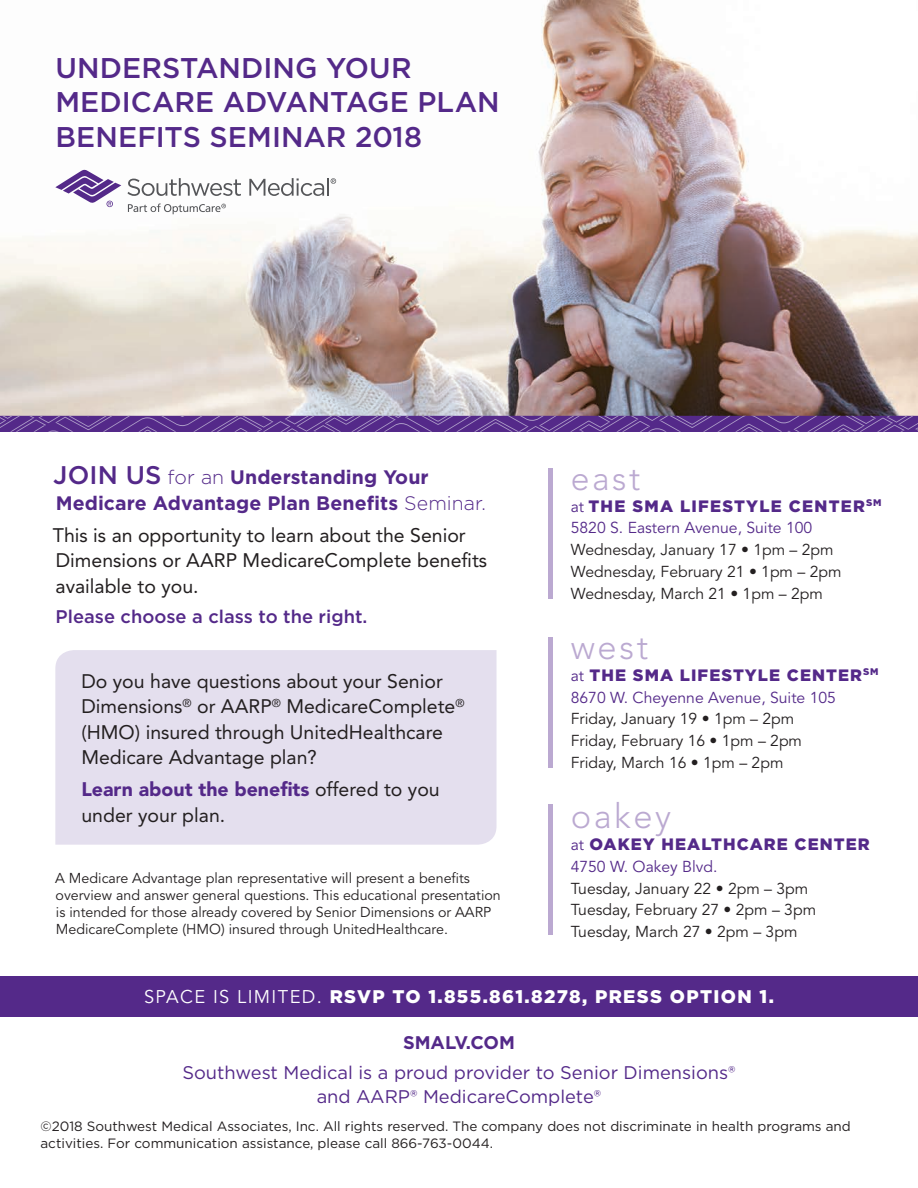
<style>
.page{position:relative;width:918px;height:1188px;background:#fff}
.page>*{position:absolute;margin:0;border:0;box-sizing:border-box;transform-origin:0 0}
.t1{font:300 34.5px "Avenir LT Std";letter-spacing:.075em;color:#bba9d1}
.t2{font:300 33.75px "Avenir LT Std";color:#bba9d1}
.t3{font:500 28.5px/34.5px "Gotham";color:#542989}
.t4{font:19.5px/25.5px "Avenir LT Std";color:#231f20}
.t5{font:700 19.5px/25.5px "Gotham";letter-spacing:.005em;color:#542989}
.t6{font:18.3px/23.2px "Gotham";color:#542989;text-align:center}
.t7{font:900 18.3px "Gotham";letter-spacing:.075em;color:#fff}
.t8{font:500 18.3px "Gotham";color:#542989}
.t9{font:700 18.3px "Gotham";color:#542989}
.t10{font:900 16.5px "Gotham";letter-spacing:.065em;color:#542989}
.t11{font:15.75px/21.8px "Avenir LT Std";color:#231f20}
.t12{font:15.75px "Avenir LT Std";color:#542989}
.t13{font:14.25px/17.1px "Avenir LT Std";color:#231f20}
.t14{font:13.5px/16.2px "Gotham";color:#231f20}
.s1{font-weight:500;font-size:25.5px}
.s2{font-weight:300}
.s3{font-weight:900;color:#542989}
.s4{font-family:"Avenir LT Std";font-weight:400;font-size:15.75px}
.s5{font-family:"Avenir LT Std";font-weight:400}
</style>
<div class="page">
<img style="left:0;top:0;width:918px;height:416px">
<svg style="left:127px;top:178px;width:114px;height:18px"></svg>
<svg style="left:55px;top:170px;width:66px;height:37px"></svg>
<svg style="left:128px;top:203px;width:98px;height:11px"></svg>
<svg style="left:249px;top:178px;width:87px;height:18px"></svg>
<div style="left:0;top:976px;width:918px;height:40px;background:#542989"></div>
<div style="left:55px;top:650px;width:442px;height:195px;background:#e4dfee"></div>
<svg style="left:0;top:416px;width:918px;height:16px"></svg>
<div style="left:548px;top:468px;width:5px;height:131px;background:#bba9d1"></div>
<hr style="left:548px;top:638px;width:4px;height:130px;background:#bba9d1">
<hr style="left:548px;top:805px;width:4px;height:130px;background:#bba9d1">
<h3 class="t3" style="left:55px;top:50px;width:446px">UNDERSTANDING YOUR<br>MEDICARE ADVANTAGE PLAN<br>BENEFITS SEMINAR 2018</h3>
<p class="t5" style="left:53px;top:464px;width:434px"><span class="s1">JOIN US</span> <span class="s2">for an</span> Understanding Your<br>Medicare Advantage Plan Benefits <span class="s2">Seminar.</span></p>
<p class="t4" style="left:53px;top:523px;width:436px">This is an opportunity to learn about the Senior<br>Dimensions or AARP MedicareComplete benefits available to you.</p>
<p class="t8" style="left:56px;top:604px;width:313px">Please choose a class to the right.</p>
<p class="t4" style="left:81px;top:668px;width:385px">Do you have questions about your Senior Dimensions<sup>®</sup> or AARP<sup>®</sup> MedicareComplete<sup>® </sup>(HMO) insured through UnitedHealthcare Medicare Advantage plan?</p>
<p class="t4" style="left:81px;top:777px;width:360px"><span class="s3">Learn about the benefits</span> offered to you under your plan.</p>
<p class="t13" style="left:55px;top:870px;width:447px">A Medicare Advantage plan representative will present a benefits overview and answer general questions. This educational presentation is intended for those already covered by Senior Dimensions or AARP MedicareComplete (HMO) insured through UnitedHealthcare.</p>
<h2 class="t2" style="left:571px;top:458px;width:71px">east</h2>
<p class="t10" style="left:571px;top:494px;width:312px"><span class="s4">at</span> THE SMA LIFESTYLE CENTER<sup>SM</sup></p>
<p class="t12" style="left:571px;top:519px;width:243px">5820 S. Eastern Avenue, Suite 100</p>
<p class="t11" style="left:571px;top:539px;width:272px">Wednesday, January 17 • 1pm – 2pm<br>Wednesday, February 21 • 1pm – 2pm<br>Wednesday, March 21 • 1pm – 2pm</p>
<h1 class="t1" style="left:571px;top:627px;width:79px">west</h1>
<p class="t10" style="left:571px;top:664px;width:309px"><span class="s4">at</span> THE SMA LIFESTYLE CENTER<sup>SM</sup></p>
<p class="t12" style="left:571px;top:688px;width:267px">8670 W. Cheyenne Avenue, Suite 105</p>
<p class="t11" style="left:571px;top:709px;width:233px">Friday, January 19 • 1pm – 2pm<br>Friday, February 16 • 1pm – 2pm<br>Friday, March 16 • 1pm – 2pm</p>
<h1 class="t1" style="left:571px;top:796px;width:102px">oakey</h1>
<p class="t10" style="left:571px;top:833px;width:301px"><span class="s4">at</span> OAKEY HEALTHCARE CENTER</p>
<p class="t12" style="left:571px;top:858px;width:148px">4750 W. Oakey Blvd.</p>
<p class="t11" style="left:571px;top:878px;width:247px">Tuesday, January 22 • 2pm – 3pm<br>Tuesday, February 27 • 2pm – 3pm<br>Tuesday, March 27 • 2pm – 3pm</p>
<p class="t7" style="left:144px;top:984px;width:631px"><span class="s5">SPACE IS LIMITED.</span> RSVP TO 1.855.861.8278, PRESS OPTION 1.</p>
<p class="t9" style="left:403px;top:1030px;width:113px">SMALV.COM</p>
<p class="t6" style="left:182px;top:1061px;width:555px">Southwest Medical is a proud provider to Senior Dimensions® and AARP® MedicareComplete®</p>
<p class="t14" style="left:40px;top:1118px;width:812px">©2018 Southwest Medical Associates, Inc. All rights reserved. The company does not discriminate in health programs and activities. For communication assistance, please call 866-763-0044.</p>
</div>
